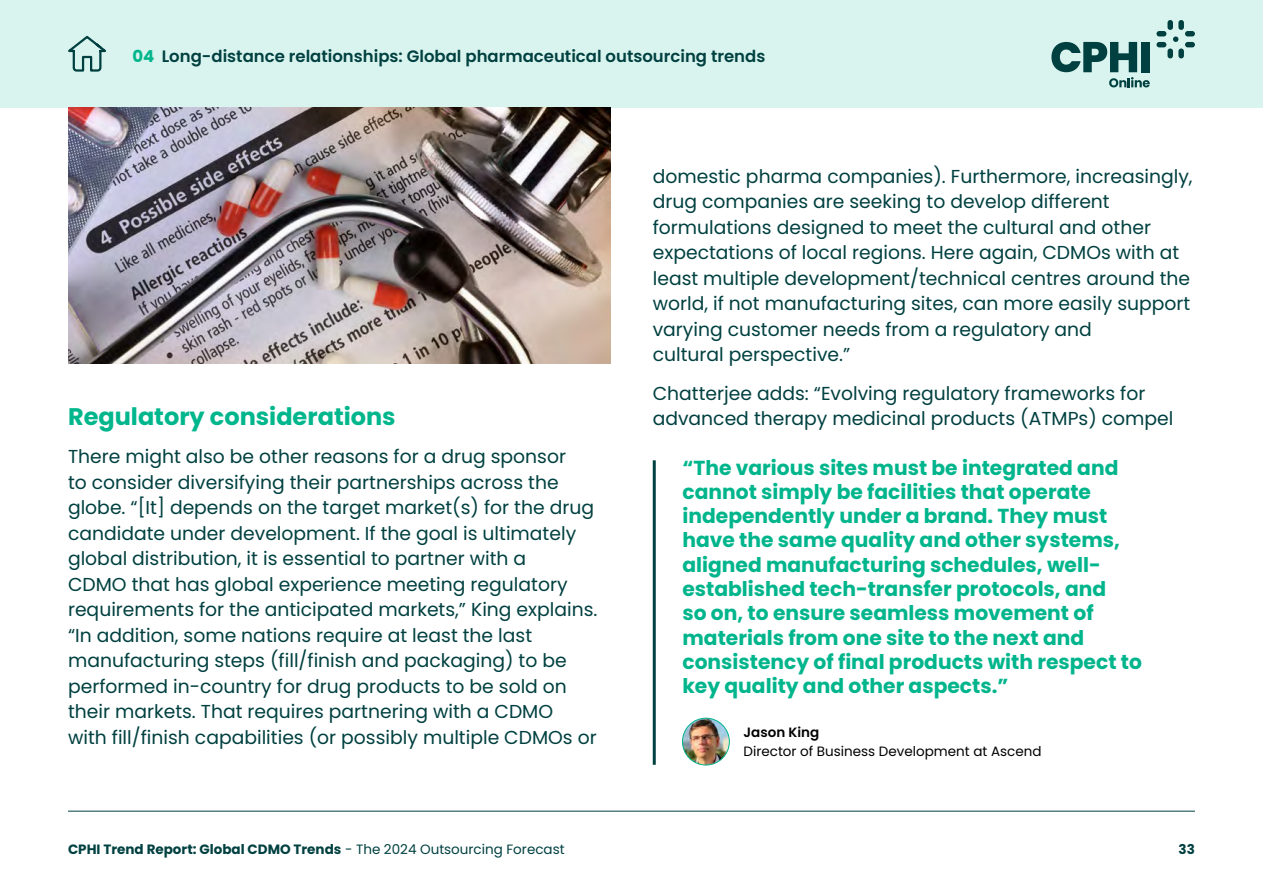
<style>
.page{position:relative;width:1263px;height:893px;background:#fff}
.page>*{position:absolute;margin:0;border:0;box-sizing:border-box;transform-origin:0 0}
.t1{font:700 24px "Poppins";color:#00b68c}
.t2{font:700 20.25px/24.3px "Poppins";color:#00b58c}
.t3{font:18.75px/25.5px "Poppins";color:#004040}
.t4{font:600 16.5px "Poppins";color:#004040}
.t5{font:700 13.5px "Poppins";color:#004040}
.t6{font:13.5px "Poppins";color:#000}
.t7{font:600 13.5px "Poppins";color:#000}
.s1{font-weight:700;color:#00b58c}
.s2{font-weight:400}
</style>
<div class="page">
<div style="left:0;top:0;width:1263px;height:107px;background:#d9f4ee"></div>
<hr style="left:68px;top:811px;width:1127px;height:1px;background:#004040">
<div style="left:1156px;top:42px;width:10px;height:5px;background:#004040;border-radius:3px"></div>
<div style="left:1156px;top:31px;width:10px;height:5px;background:#004040;border-radius:3px"></div>
<div style="left:1185px;top:42px;width:10px;height:5px;background:#004040;border-radius:3px"></div>
<div style="left:1185px;top:31px;width:10px;height:5px;background:#004040;border-radius:3px"></div>
<svg style="left:1173px;top:36px;width:5px;height:6px"></svg>
<div style="left:1167px;top:20px;width:6px;height:10px;background:#004040;border-radius:3px"></div>
<div style="left:1178px;top:20px;width:6px;height:10px;background:#004040;border-radius:3px"></div>
<div style="left:1167px;top:49px;width:6px;height:9px;background:#004040;border-radius:3px"></div>
<div style="left:1178px;top:49px;width:6px;height:9px;background:#004040;border-radius:3px"></div>
<svg style="left:1051px;top:42px;width:99px;height:45px"></svg>
<div style="left:1141px;top:42px;width:9px;height:30px;background:#004040"></div>
<hr style="left:653px;top:460px;width:3px;height:305px;background:#004040">
<img style="left:682px;top:718px;width:47px;height:47px;border-radius:23px">
<div style="left:682px;top:718px;width:48px;height:47px;border:1px solid #00b58c;border-radius:50%"></div>
<img style="left:68px;top:107px;width:542px;height:257px">
<svg style="left:68px;top:36px;width:38px;height:36px"></svg>
<p class="t4" style="left:132px;top:46px;width:634px"><span class="s1">04</span> Long-distance relationships: Global pharmaceutical outsourcing trends</p>
<p class="t1" style="left:68px;top:403px;width:329px">Regulatory considerations</p>
<p class="t3" style="left:68px;top:444px;width:531px">There might also be other reasons for a drug sponsor<br>to consider diversifying their partnerships across the globe. “[It] depends on the target market(s) for the drug candidate under development. If the goal is ultimately global distribution, it is essential to partner with a<br>CDMO that has global experience meeting regulatory requirements for the anticipated markets,” King explains. “In addition, some nations require at least the last manufacturing steps (fill/finish and packaging) to be performed in-country for drug products to be sold on their markets. That requires partnering with a CDMO<br>with fill/finish capabilities (or possibly multiple CDMOs or</p>
<p class="t3" style="left:653px;top:164px;width:541px">domestic pharma companies). Furthermore, increasingly, drug companies are seeking to develop different formulations designed to meet the cultural and other expectations of local regions. Here again, CDMOs with at least multiple development/technical centres around the world, if not manufacturing sites, can more easily support varying customer needs from a regulatory and<br>cultural perspective.”</p>
<p class="t3" style="left:653px;top:380px;width:522px">Chatterjee adds: “Evolving regulatory frameworks for advanced therapy medicinal products (ATMPs) compel</p>
<p class="t2" style="left:682px;top:455px;width:461px">“The various sites must be integrated and cannot simply be facilities that operate independently under a brand. They must have the same quality and other systems, aligned manufacturing schedules, well&shy;established tech-transfer protocols, and<br>so on, to ensure seamless movement of materials from one site to the next and consistency of final products with respect to key quality and other aspects.”</p>
<p class="t7" style="left:744px;top:724px;width:77px">Jason King</p>
<p class="t6" style="left:744px;top:743px;width:299px">Director of Business Development at Ascend</p>
<p class="t5" style="left:68px;top:842px;width:498px">CPHI Trend Report: Global CDMO Trends <span class="s2">- The 2024 Outsourcing Forecast</span></p>
<p class="t5" style="left:1178px;top:842px;width:18px">33</p>
</div>
